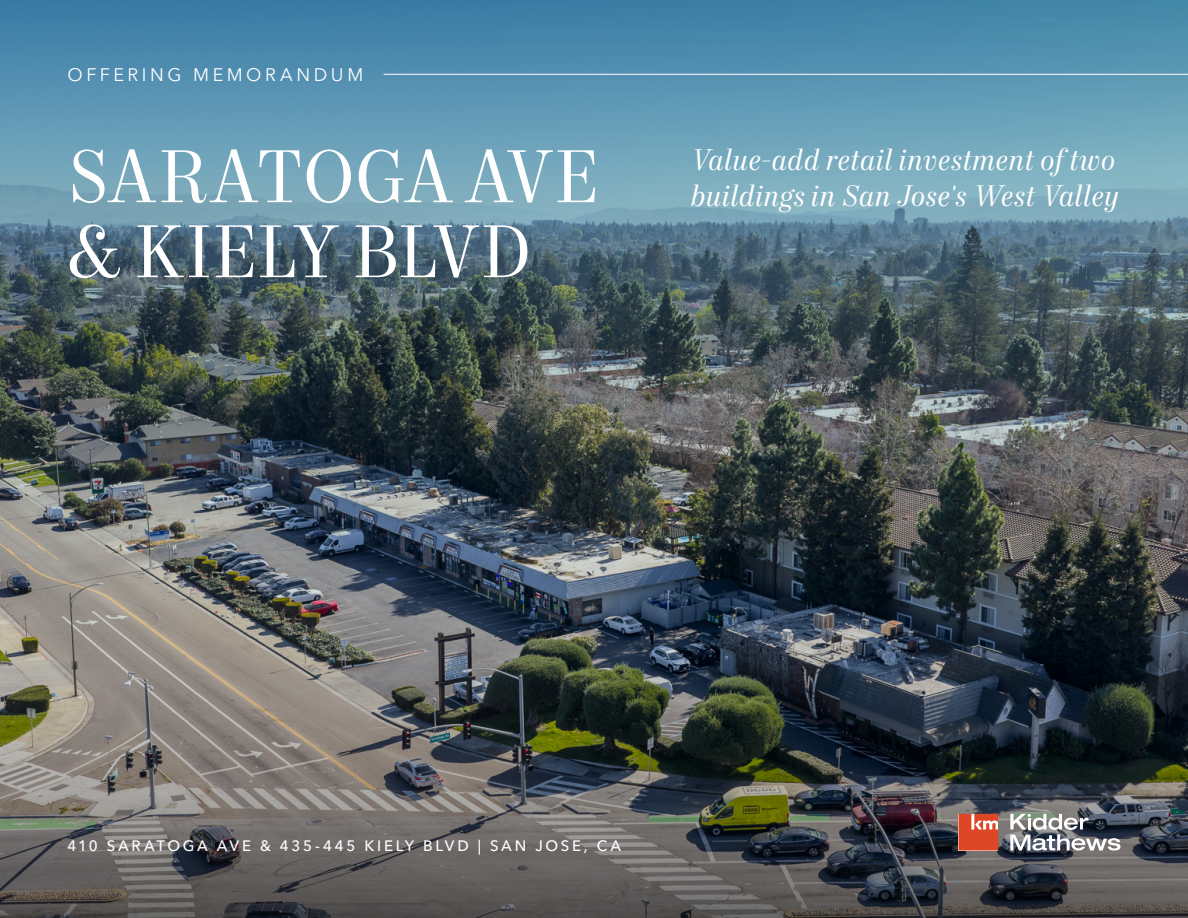
<style>
.page{position:relative;width:1188px;height:918px;background:#fff}
.page>*{position:absolute;margin:0;border:0;box-sizing:border-box;transform-origin:0 0}
.t1{font:75px/75px "Mort Modern 08";letter-spacing:-.01em;color:#fff}
.t2{font:italic 30px/36px "Mort Modern 08";letter-spacing:.005em;color:#fff}
.t3{font:18px "Avenir Next LT Pro";letter-spacing:.2em;color:#fff}
.t4{font:500 15px "Avenir Next LT Pro";letter-spacing:.18em;color:#fff}
</style>
<div class="page">
<img style="left:0;top:0;width:1188px;height:918px">
<hr style="left:384px;top:74px;width:804px;height:1px;background:#fff">
<div style="left:958px;top:814px;width:40px;height:36px;background:#eea292"></div>
<svg style="left:1010px;top:814px;width:110px;height:37px"></svg>
<svg style="left:959px;top:814px;width:39px;height:37px"></svg>
<p class="t3" style="left:68px;top:64px;width:297px">OFFERING MEMORANDUM</p>
<h1 class="t1" style="left:68px;top:143px;width:533px">SARATOGA AVE &amp; KIELY BLVD</h1>
<p class="t2" style="left:691px;top:143px;width:430px">Value-add retail investment of two buildings in San Jose's West Valley</p>
<p class="t4" style="left:68px;top:836px;width:555px">410 SARATOGA AVE &amp; 435-445 KIELY BLVD | SAN JOSE, CA</p>
</div>
